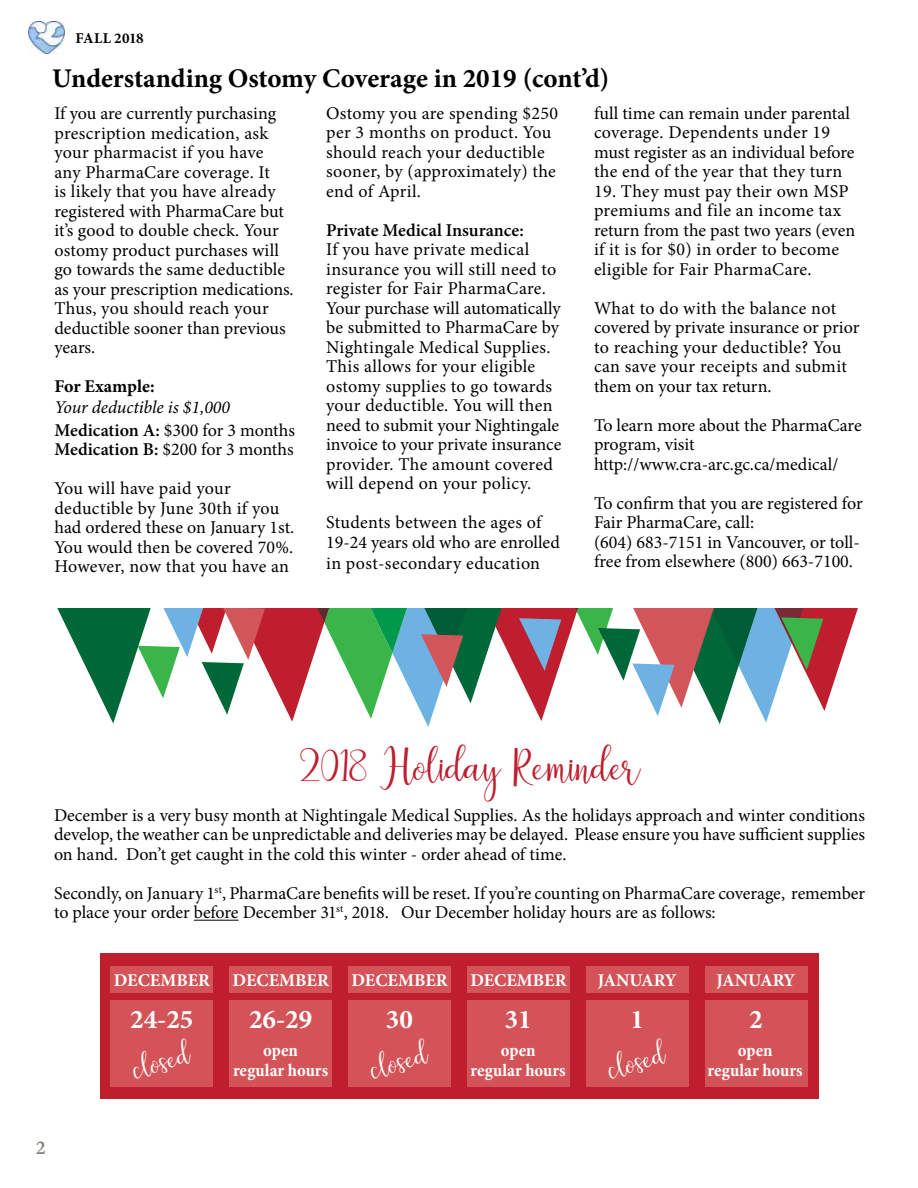
<style>
.page{position:relative;width:918px;height:1188px;background:#fff}
.page>*{position:absolute;margin:0;border:0;box-sizing:border-box;transform-origin:0 0}
.t1{font:49.5px "Lilly Mae";color:#be1e2d}
.t2{font:34.5px "Lilly Mae";color:#fff}
.t3{font:700 27px "Minion Pro";color:#000}
.t4{font:700 27px "Minion Pro";color:#fff}
.t5{font:700 19.5px "Garamond";color:#85857a}
.t6{font:18px/19.5px "Minion Pro";letter-spacing:.005em;color:#000}
.t7{font:italic 18px/22.5px "Minion Pro";letter-spacing:-.005em;color:#000}
.t8{font:700 condensed 18px/19.5px "Minion Pro";color:#fff;text-align:center}
.t9{font:700 18px "Minion Pro";color:#fff}
.t10{font:600 18px "Minion Pro";color:#000}
.t11{font:700 18px "Minion Pro";letter-spacing:-.025em;color:#fff}
.t12{font:700 18px "Minion Pro";letter-spacing:-.005em;color:#000}
.t13{font:700 15px "Minion Pro";letter-spacing:-.005em;color:#000}
.s1{font-weight:600;font-style:normal}
.s2{font-style:normal}
.s3{font-weight:600}
</style>
<div class="page">
<img style="left:28px;top:22px;width:37px;height:32px">
<hr style="left:194px;top:920px;width:45px;height:1px;background:#000">
<svg style="left:57px;top:608px;width:801px;height:119px"></svg>
<div style="left:100px;top:954px;width:719px;height:145px;background:#bf1e2d"></div>
<div style="left:111px;top:1000px;width:102px;height:86px;background:#d35358"></div>
<div style="left:111px;top:966px;width:102px;height:26px;background:#d35358"></div>
<div style="left:229px;top:966px;width:103px;height:26px;background:#d35358"></div>
<div style="left:348px;top:966px;width:103px;height:26px;background:#d35358"></div>
<div style="left:467px;top:966px;width:103px;height:26px;background:#d35358"></div>
<div style="left:586px;top:966px;width:103px;height:26px;background:#d35358"></div>
<div style="left:705px;top:966px;width:102px;height:26px;background:#d35358"></div>
<div style="left:229px;top:1000px;width:103px;height:86px;background:#d35358"></div>
<div style="left:348px;top:1000px;width:103px;height:86px;background:#d35358"></div>
<div style="left:467px;top:1000px;width:103px;height:86px;background:#d35358"></div>
<div style="left:586px;top:1000px;width:103px;height:86px;background:#d35358"></div>
<div style="left:705px;top:1000px;width:102px;height:86px;background:#d35358"></div>
<p class="t13" style="left:76px;top:28px;width:69px">FALL 2018</p>
<h3 class="t3" style="left:52px;top:59px;width:559px">Understanding Ostomy Coverage in 2019 (cont’d)</h3>
<p class="t6" style="left:54px;top:104px;width:241px">If you are currently purchasing prescription medication, ask your pharmacist if you have any PharmaCare coverage. It<br>is likely that you have already registered with PharmaCare but it’s good to double check. Your ostomy product purchases will go towards the same deductible as your prescription medications.<br>Thus, you should reach your deductible sooner than previous years.</p>
<p class="t12" style="left:54px;top:374px;width:102px">For Example:</p>
<p class="t7" style="left:54px;top:396px;width:242px">Your deductible is $1,000<br><span class="s1">Medication A:</span> <span class="s2">$300 for 3 months</span></p>
<p class="t6" style="left:54px;top:430px;width:241px;line-height:39px"><span class="s3">Medication B:</span> $200 for 3 months<br>You will have paid your</p>
<p class="t6" style="left:54px;top:498px;width:241px">deductible by June 30th if you had ordered these on January 1st.<br>You would then be covered 70%.<br>However, now that you have an</p>
<p class="t6" style="left:326px;top:103px;width:233px">Ostomy you are spending $250 per 3 months on product. You should reach your deductible sooner, by (approximately) the end of April.</p>
<p class="t10" style="left:326px;top:218px;width:199px">Private Medical Insurance:</p>
<p class="t6" style="left:326px;top:240px;width:237px">If you have private medical insurance you will still need to register for Fair PharmaCare.<br>Your purchase will automatically be submitted to PharmaCare by<br>Nightingale Medical Supplies.<br>This allows for your eligible ostomy supplies to go towards your deductible. You will then need to submit your Nightingale invoice to your private insurance provider. The amount covered will depend on your policy.</p>
<p class="t6" style="left:326px;top:512px;width:235px;line-height:20.2px">Students between the ages of<br>19-24 years old who are enrolled in post-secondary education</p>
<p class="t6" style="left:594px;top:104px;width:262px">full time can remain under parental coverage. Dependents under 19 must register as an individual before the end of the year that they turn</p>
<p class="t6" style="left:594px;top:181px;width:263px">19. They must pay their own MSP premiums and file an income tax return from the past two years (even if it is for $0) in order to become eligible for Fair PharmaCare.</p>
<p class="t6" style="left:594px;top:298px;width:267px">What to do with the balance not covered by private insurance or prior to reaching your deductible? You can save your receipts and submit them on your tax return.</p>
<p class="t6" style="left:594px;top:415px;width:269px">To learn more about the PharmaCare program, visit http://www.cra-arc.gc.ca/medical/</p>
<p class="t6" style="left:594px;top:493px;width:270px">To confirm that you are registered for Fair PharmaCare, call:<br>(604) 683-7151 in Vancouver, or toll&shy;free from elsewhere (800) 663-7100.</p>
<h1 class="t1" style="left:300px;top:739px;width:342px">2018 Holiday Reminder</h1>
<p class="t6" style="left:54px;top:805px;width:813px;text-align:justify">December is a very busy month at Nightingale Medical Supplies. As the holidays approach and winter conditions develop, the weather can be unpredictable and deliveries may be delayed. Please ensure you have sufficient supplies on hand. Don’t get caught in the cold this winter - order ahead of time.</p>
<p class="t6" style="left:54px;top:883px;width:813px">Secondly, on January 1<sup>st</sup>, PharmaCare benefits will be reset. If you’re counting on PharmaCare coverage, remember to place your order before December 31<sup>st</sup>, 2018. Our December holiday hours are as follows:</p>
<p class="t9" style="left:114px;top:967px;width:98px">DECEMBER</p>
<p class="t9" style="left:233px;top:967px;width:98px">DECEMBER</p>
<p class="t9" style="left:351px;top:967px;width:98px">DECEMBER</p>
<p class="t9" style="left:470px;top:967px;width:98px">DECEMBER</p>
<p class="t11" style="left:598px;top:967px;width:80px">JANUARY</p>
<p class="t11" style="left:717px;top:967px;width:80px">JANUARY</p>
<h3 class="t4" style="left:130px;top:1000px;width:65px">24-25</h3>
<h3 class="t4" style="left:249px;top:1000px;width:65px">26-29</h3>
<h3 class="t4" style="left:386px;top:1000px;width:28px">30</h3>
<h3 class="t4" style="left:505px;top:1000px;width:28px">31</h3>
<h3 class="t4" style="left:630px;top:1000px;width:15px">1</h3>
<h3 class="t4" style="left:749px;top:1000px;width:15px">2</h3>
<h2 class="t2" style="left:128px;top:1051px;width:60px;rotate:-16deg">closed</h2>
<h2 class="t2" style="left:366px;top:1051px;width:60px;rotate:-16deg">closed</h2>
<h2 class="t2" style="left:603px;top:1051px;width:60px;rotate:-16deg">closed</h2>
<p class="t8" style="left:233px;top:1041px;width:97px">open<br>regular hours</p>
<p class="t8" style="left:471px;top:1041px;width:97px">open<br>regular hours</p>
<p class="t8" style="left:708px;top:1041px;width:97px">open<br>regular hours</p>
<p class="t5" style="left:36px;top:1135px;width:11px">2</p>
</div>
